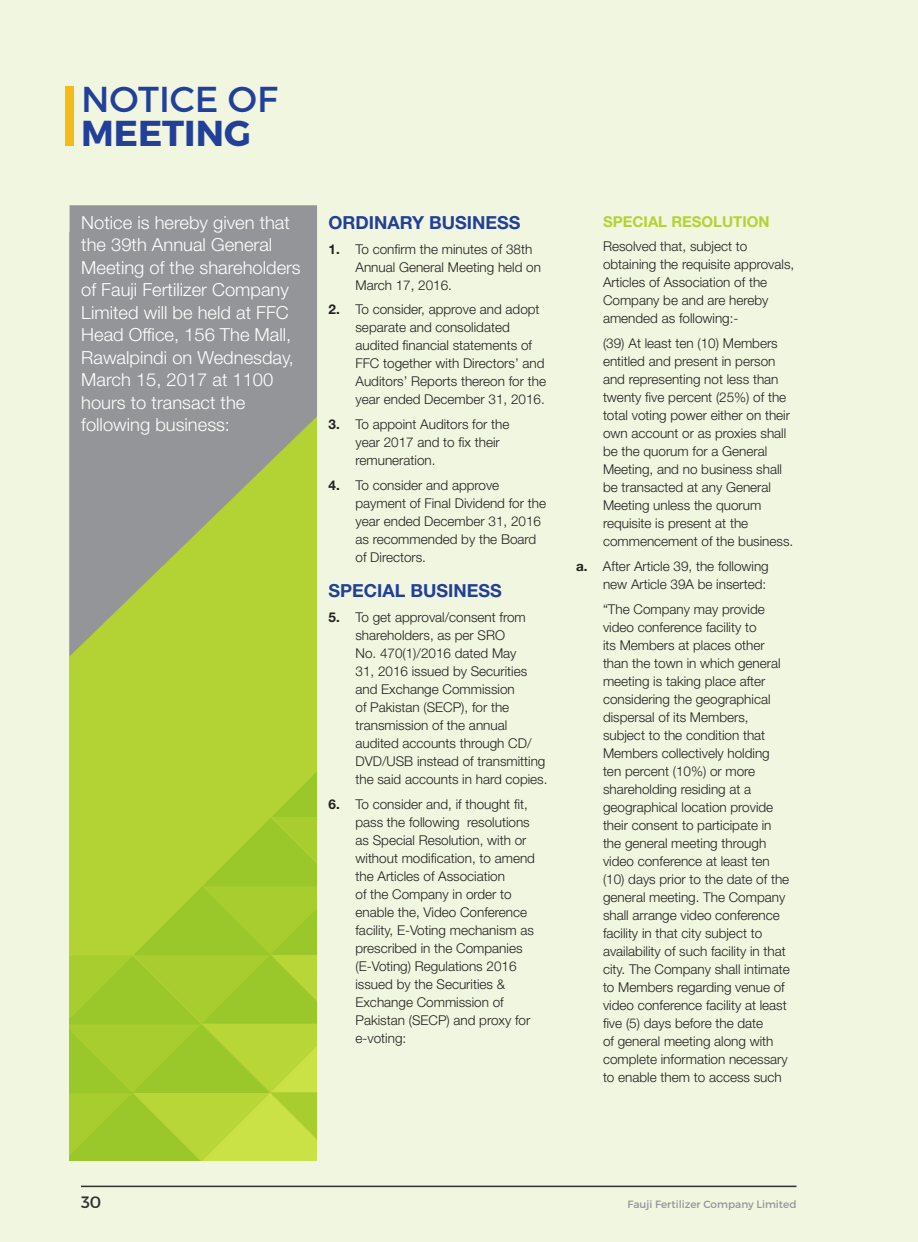
<style>
.page{position:relative;width:918px;height:1242px;background:#f0f6df}
.page>*{position:absolute;margin:0;border:0;box-sizing:border-box;transform-origin:0 0}
.t1{font:36px "Montserrat";color:#223f99}
.t2{font:700 36px "Montserrat";color:#223f99}
.t3{font:300 18px/22.5px "Helvetica Neue LT Std";color:#fff}
.t4{font:700 18px "Helvetica Neue LT Std";color:#223f99}
.t5{font:16.5px "Montserrat";color:#312f30}
.t6{font:700 15px "Helvetica Neue LT Std";color:#b3d234}
.t7{font:300 13.5px/18px "Helvetica Neue LT Std";color:#231f20}
.t8{font:10.5px "Montserrat";color:#939598}
.s1{font-weight:700}
</style>
<div class="page">
<div style="left:65px;top:86px;width:9px;height:60px;background:#f4ba18"></div>
<div style="left:70px;top:232px;width:247px;height:929px;background:#b3d234"></div>
<svg style="left:70px;top:772px;width:247px;height:389px"></svg>
<svg style="left:70px;top:205px;width:247px;height:451px;fill:#939598"></svg>
<hr style="left:81px;top:1186px;width:715px;height:1px;background:#312f30">
<p class="t1" style="left:81px;top:77px;width:198px">NOTICE OF</p>
<p class="t2" style="left:81px;top:111px;width:171px">MEETING</p>
<p class="t3" style="left:81px;top:211px;width:221px">Notice is hereby given that the 39th Annual General<br>Meeting of the shareholders of Fauji Fertilizer Company<br>Limited will be held at FFC<br>Head Office, 156 The Mall,<br>Rawalpindi on Wednesday,<br>March 15, 2017 at 1100 hours to transact the following business:</p>
<p class="t4" style="left:328px;top:211px;width:194px">ORDINARY BUSINESS</p>
<p class="t7" style="left:356px;top:240px;width:187px;text-indent:-27px"><span class="s1">1.</span> To confirm the minutes of 38th<br>Annual General Meeting held on<br>March 17, 2016.</p>
<p class="t7" style="left:356px;top:300px;width:192px;text-indent:-27px"><span class="s1">2.</span> To consider, approve and adopt separate and consolidated audited financial statements of<br>FFC together with Directors’ and<br>Auditors’ Reports thereon for the year ended December 31, 2016.</p>
<p class="t7" style="left:356px;top:415px;width:156px;text-indent:-27px"><span class="s1">3.</span> To appoint Auditors for the year 2017 and to fix their remuneration.</p>
<p class="t7" style="left:356px;top:476px;width:192px;text-indent:-27px"><span class="s1">4.</span> To consider and approve payment of Final Dividend for the year ended December 31, 2016 as recommended by the Board of Directors.</p>
<p class="t4" style="left:328px;top:580px;width:175px">SPECIAL BUSINESS</p>
<p class="t7" style="left:356px;top:608px;width:194px;text-indent:-27px"><span class="s1">5.</span> To get approval/consent from shareholders, as per SRO<br>No. 470(1)/2016 dated May<br>31, 2016 issued by Securities and Exchange Commission<br>of Pakistan (SECP), for the transmission of the annual audited accounts through CD/<br>DVD/USB instead of transmitting the said accounts in hard copies.</p>
<p class="t7" style="left:356px;top:795px;width:181px;text-indent:-27px"><span class="s1">6.</span> To consider and, if thought fit, pass the following resolutions as Special Resolution, with or without modification, to amend the Articles of Association<br>of the Company in order to enable the, Video Conference facility, E-Voting mechanism as prescribed in the Companies (E-Voting) Regulations 2016 issued by the Securities &amp;<br>Exchange Commission of<br>Pakistan (SECP) and proxy for e-voting:</p>
<p class="t6" style="left:603px;top:212px;width:168px">SPECIAL RESOLUTION</p>
<p class="t7" style="left:603px;top:237px;width:193px">Resolved that, subject to obtaining the requisite approvals,<br>Articles of Association of the<br>Company be and are hereby amended as following:-</p>
<p class="t7" style="left:603px;top:334px;width:192px">(39) At least ten (10) Members entitled and present in person and representing not less than twenty five percent (25%) of the total voting power either on their own account or as proxies shall be the quorum for a General<br>Meeting, and no business shall be transacted at any General<br>Meeting unless the quorum requisite is present at the commencement of the business.</p>
<p class="t7" style="left:576px;top:557px;width:194px;text-align:right"><span class="s1">a.</span> After Article 39, the following new Article 39A be inserted:</p>
<p class="t7" style="left:603px;top:600px;width:188px">“The Company may provide video conference facility to<br>its Members at places other than the town in which general meeting is taking place after considering the geographical dispersal of its Members, subject to the condition that<br>Members collectively holding ten percent (10%) or more shareholding residing at a geographical location provide their consent to participate in the general meeting through video conference at least ten (10) days prior to the date of the general meeting. The Company shall arrange video conference facility in that city subject to availability of such facility in that city. The Company shall intimate to Members regarding venue of video conference facility at least five (5) days before the date<br>of general meeting along with complete information necessary to enable them to access such</p>
<p class="t5" style="left:81px;top:1192px;width:22px">30</p>
<p class="t8" style="left:627px;top:1197px;width:171px">Fauji Fertilizer Company Limited</p>
</div>
